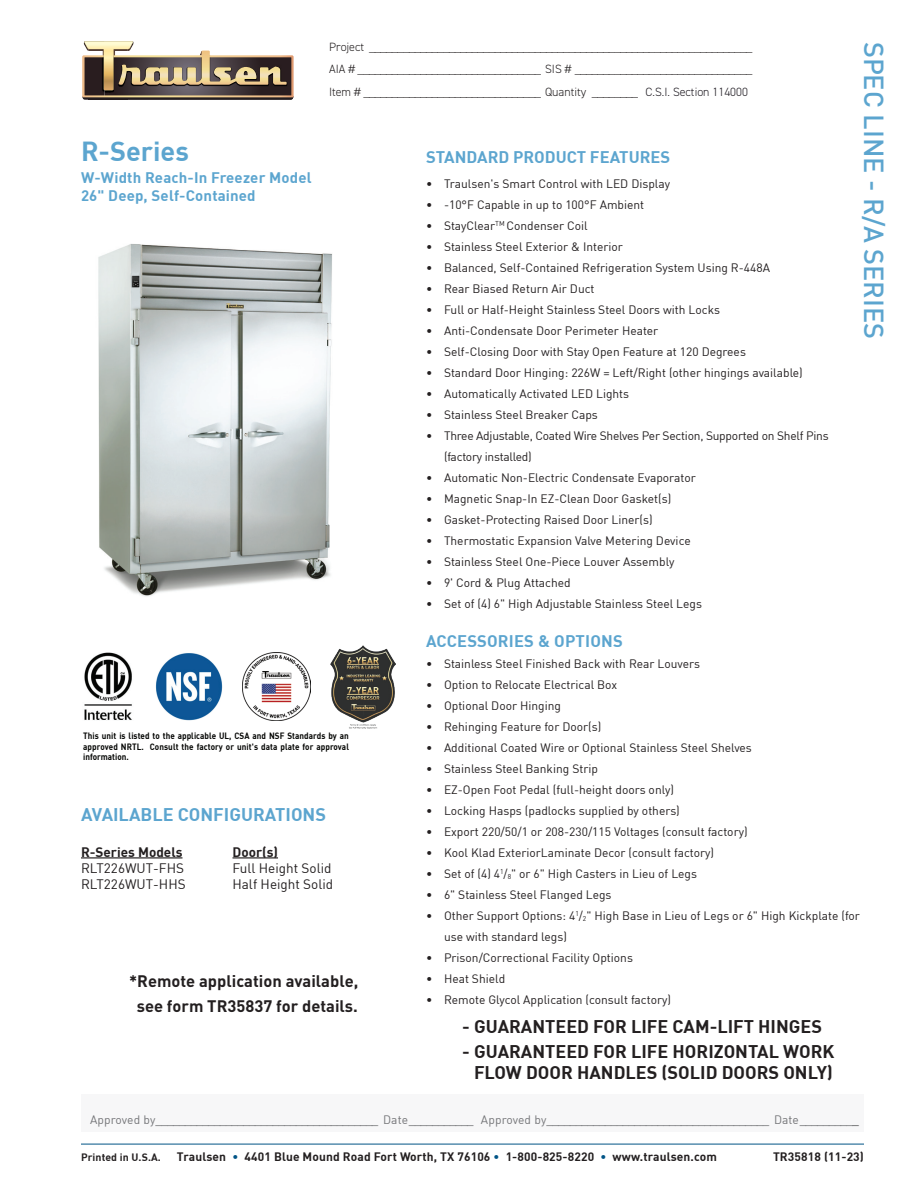
<style>
.page{position:relative;width:918px;height:1188px;background:#fff}
.page>*{position:absolute;margin:0;border:0;box-sizing:border-box;transform-origin:0 0}
.t1{font:500 27px "DIN";color:#5ca5cf}
.t2{font:700 27px "DIN";color:#5ca5cf}
.t3{font:700 18px/21px "DIN";color:#231f20;text-align:center}
.t4{font:700 18px "DIN";color:#5ca5cf}
.t5{font:16.5px/24.8px "DINT Bold";color:#231f20;text-align:center}
.t6{font:700 16.5px "DIN";color:#5ca5cf}
.t7{font:700 15px/18px "DIN";letter-spacing:.01em;color:#5ca5cf}
.t8{font:13.5px "DIN";color:#231f20}
.t9{font:700 13.5px "DIN";color:#231f20}
.t10{font:12px/21px "DIN";color:#231f20}
.t11{font:300 12px/22.5px "DIN2014";color:#231f20;text-align:justify}
.t12{font:12px "DIN";letter-spacing:.01em;color:#757679}
.t13{font:700 12px "DIN";letter-spacing:.01em;color:#231f20}
.t14{font:12px/21px "DIN";letter-spacing:-.02em;color:#231f20}
.t15{font:700 10.5px "DIN";letter-spacing:.01em;color:#231f20}
.t16{font:700 9px/10.8px "DIN";letter-spacing:.01em;color:#040503;text-align:justify;scale:.9 1}
.s1{color:#201c23}
.s2{color:#57585a}
.s3{color:#015486}
</style>
<div class="page">
<div style="left:81px;top:1094px;width:783px;height:38px;background:#f7f7f8"></div>
<hr style="left:81px;top:1144px;width:783px;height:1px;background:#015486">
<svg style="left:82px;top:41px;width:212px;height:59px"></svg>
<hr style="left:81px;top:857px;width:102px;height:1px;background:#231f20">
<hr style="left:232px;top:857px;width:46px;height:1px;background:#231f20">
<img style="left:98px;top:244px;width:234px;height:353px">
<img style="left:243px;top:653px;width:68px;height:68px">
<img style="left:84px;top:653px;width:48px;height:67px">
<img style="left:155px;top:653px;width:68px;height:67px">
<img style="left:331px;top:645px;width:65px;height:83px">
<h1 class="t1" style="left:886px;top:42px;width:299px;rotate:90deg">SPEC LINE - R/A SERIES</h1>
<p class="t11" style="left:329px;top:36px;width:425px">Project ___________________________________________________________________ AIA # ________________________________ SIS # _______________________________ Item # _______________________________ Quantity ________ <span class="s1">C.S.I. Section 114000</span></p>
<h1 class="t2" style="left:81px;top:138px;width:109px">R-Series</h1>
<p class="t7" style="left:81px;top:169px;width:232px">W-Width Reach-In Freezer Model<br>26" Deep, Self-Contained</p>
<h3 class="t6" style="left:426px;top:149px;width:246px">STANDARD PRODUCT FEATURES</h3>
<p class="t10" style="left:426px;top:174px;width:246px">• Traulsen's Smart Control with LED Display</p>
<p class="t10" style="left:426px;top:195px;width:220px">• -10°F Capable in up to 100°F Ambient</p>
<p class="t10" style="left:426px;top:216px;width:163px">• StayClear<sup>TM</sup> Condenser Coil</p>
<p class="t10" style="left:426px;top:237px;width:198px">• Stainless Steel Exterior &amp; Interior</p>
<p class="t10" style="left:426px;top:258px;width:346px">• Balanced, Self-Contained Refrigeration System Using R-448A</p>
<p class="t10" style="left:426px;top:279px;width:170px">• Rear Biased Return Air Duct</p>
<p class="t10" style="left:426px;top:300px;width:296px">• Full or Half-Height Stainless Steel Doors with Locks</p>
<p class="t10" style="left:426px;top:321px;width:234px">• Anti-Condensate Door Perimeter Heater</p>
<p class="t10" style="left:426px;top:342px;width:321px">• Self-Closing Door with Stay Open Feature at 120 Degrees</p>
<p class="t10" style="left:426px;top:363px;width:378px">• Standard Door Hinging: 226W = Left/Right (other hingings available)</p>
<p class="t10" style="left:426px;top:384px;width:205px">• Automatically Activated LED Lights</p>
<p class="t10" style="left:426px;top:405px;width:173px">• Stainless Steel Breaker Caps</p>
<p class="t14" style="left:444px;top:426px;width:386px;text-indent:-18px">• Three Adjustable, Coated Wire Shelves Per Section, Supported on Shelf Pins (factory installed)</p>
<p class="t10" style="left:426px;top:468px;width:271px">• Automatic Non-Electric Condensate Evaporator</p>
<p class="t10" style="left:426px;top:489px;width:247px">• Magnetic Snap-In EZ-Clean Door Gasket(s)</p>
<p class="t10" style="left:426px;top:510px;width:228px">• Gasket-Protecting Raised Door Liner(s)</p>
<p class="t10" style="left:426px;top:531px;width:266px">• Thermostatic Expansion Valve Metering Device</p>
<p class="t10" style="left:426px;top:552px;width:250px">• Stainless Steel One-Piece Louver Assembly</p>
<p class="t10" style="left:426px;top:573px;width:146px">• 9' Cord &amp; Plug Attached</p>
<p class="t10" style="left:426px;top:594px;width:277px">• Set of (4) 6" High Adjustable Stainless Steel Legs</p>
<h3 class="t6" style="left:426px;top:633px;width:198px">ACCESSORIES &amp; OPTIONS</h3>
<p class="t10" style="left:426px;top:654px;width:276px">• Stainless Steel Finished Back with Rear Louvers</p>
<p class="t10" style="left:426px;top:675px;width:193px">• Option to Relocate Electrical Box</p>
<p class="t10" style="left:426px;top:696px;width:137px">• Optional Door Hinging</p>
<p class="t10" style="left:426px;top:717px;width:177px">• Rehinging Feature for Door(s)</p>
<p class="t10" style="left:426px;top:738px;width:327px">• Additional Coated Wire or Optional Stainless Steel Shelves</p>
<p class="t10" style="left:426px;top:759px;width:174px">• Stainless Steel Banking Strip</p>
<p class="t10" style="left:426px;top:780px;width:249px">• EZ-Open Foot Pedal (full-height doors only)</p>
<p class="t10" style="left:426px;top:801px;width:255px">• Locking Hasps (padlocks supplied by others)</p>
<p class="t10" style="left:426px;top:822px;width:323px">• Export 220/50/1 or 208-230/115 Voltages (consult factory)</p>
<p class="t10" style="left:426px;top:843px;width:290px">• Kool Klad ExteriorLaminate Decor (consult factory)</p>
<p class="t10" style="left:426px;top:864px;width:273px">• Set of (4) 4<sup>1</sup>/<sub>8</sub>" or 6" High Casters in Lieu of Legs</p>
<p class="t10" style="left:426px;top:885px;width:187px">• 6" Stainless Steel Flanged Legs</p>
<p class="t10" style="left:444px;top:906px;width:418px;text-indent:-18px">• Other Support Options: 4<sup>1</sup>/<sub>2</sub>" High Base in Lieu of Legs or 6" High Kickplate (for use with standard legs)</p>
<p class="t10" style="left:426px;top:948px;width:208px">• Prison/Correctional Facility Options</p>
<p class="t10" style="left:426px;top:969px;width:81px">• Heat Shield</p>
<p class="t10" style="left:426px;top:990px;width:247px">• Remote Glycol Application (consult factory)</p>
<p class="t16" style="left:83px;top:731px;width:297px">This unit is listed to the applicable UL, CSA and NSF Standards by an approved NRTL. Consult the factory or unit's data plate for approval information.</p>
<h2 class="t4" style="left:81px;top:805px;width:247px">AVAILABLE CONFIGURATIONS</h2>
<p class="t9" style="left:81px;top:845px;width:103px">R-Series Models</p>
<p class="t9" style="left:232px;top:845px;width:47px">Door(s)</p>
<p class="t8" style="left:81px;top:862px;width:105px">RLT226WUT-FHS</p>
<p class="t8" style="left:232px;top:862px;width:100px">Full Height Solid</p>
<p class="t8" style="left:81px;top:878px;width:106px">RLT226WUT-HHS</p>
<p class="t8" style="left:232px;top:878px;width:102px">Half Height Solid</p>
<h3 class="t5" style="left:129px;top:968px;width:231px">*Remote application available, see form TR35837 for details.</h3>
<h2 class="t3" style="left:462px;top:1017px;width:362px">- GUARANTEED FOR LIFE CAM-LIFT HINGES</h2>
<h2 class="t3" style="left:462px;top:1042px;width:374px">- GUARANTEED FOR LIFE HORIZONTAL WORK<br>FLOW DOOR HANDLES (SOLID DOORS ONLY)</h2>
<p class="t12" style="left:90px;top:1114px;width:770px">Approved by______________________________________ Date___________ Approved by______________________________________ Date_________<span class="s2">_</span></p>
<p class="t15" style="left:81px;top:1152px;width:81px">Printed in U.S.A.</p>
<p class="t13" style="left:177px;top:1151px;width:541px">Traulsen <span class="s3">•</span> 4401 Blue Mound Road Fort Worth, TX 76106 <span class="s3">•</span> 1-800-825-8220 <span class="s3">•</span> www.traulsen.com</p>
<p class="t13" style="left:773px;top:1151px;width:92px">TR35818 (11-23)</p>
</div>
